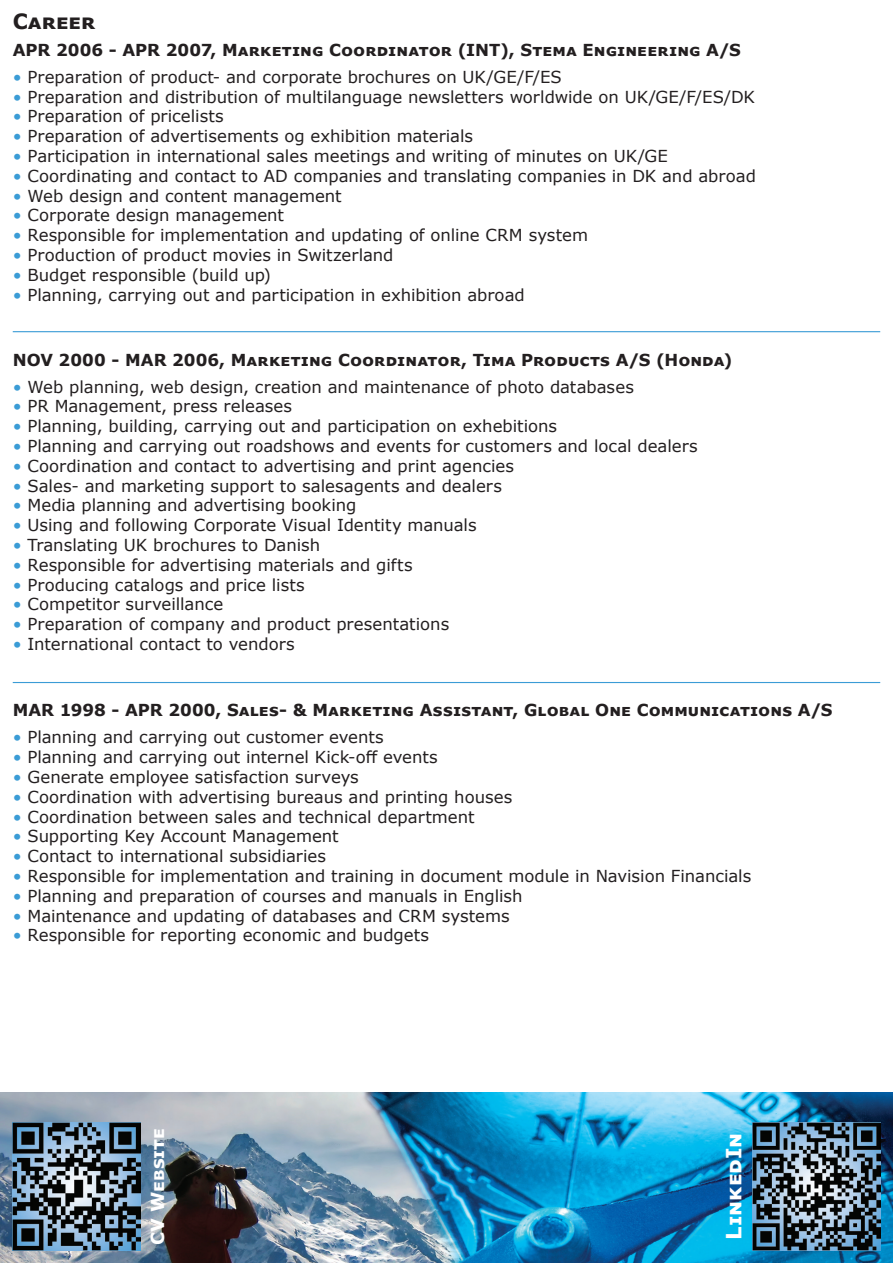
<style>
.page{position:relative;width:893px;height:1263px;background:#fff}
.page>*{position:absolute;margin:0;border:0;box-sizing:border-box;transform-origin:0 0}
.t1{font:700 21px "Verdana";color:#fff}
.t2{font:700 21px "Verdana";color:#231f20}
.t3{font:700 18px "Verdana";letter-spacing:.005em;color:#fff}
.t4{font:16.5px "Verdana";color:#231f20}
.t5{font:700 16.5px "Verdana";letter-spacing:.005em;color:#231f20}
.s1{color:#3b9cd6}
</style>
<div class="page">
<img style="left:0;top:1093px;width:893px;height:170px">
<img style="left:753px;top:1123px;width:127px;height:127px">
<img style="left:13px;top:1123px;width:127px;height:127px">
<hr style="left:13px;top:331px;width:867px;height:1px;background:#3b9cd6">
<hr style="left:13px;top:682px;width:867px;height:1px;background:#3b9cd6">
<p class="t2" style="left:13px;top:6px;width:84px">Career</p>
<p class="t5" style="left:13px;top:38px;width:730px">APR 2006 - APR 2007, Marketing Coordinator (INT), Stema Engineering A/S</p>
<p class="t4" style="left:13px;top:65px;width:551px"><span class="s1">•</span> Preparation of product- and corporate brochures on UK/GE/F/ES</p>
<p class="t4" style="left:13px;top:85px;width:744px"><span class="s1">•</span> Preparation and distribution of multilanguage newsletters worldwide on UK/GE/F/ES/DK</p>
<p class="t4" style="left:13px;top:105px;width:213px"><span class="s1">•</span> Preparation of pricelists</p>
<p class="t4" style="left:13px;top:125px;width:462px"><span class="s1">•</span> Preparation of advertisements og exhibition materials</p>
<p class="t4" style="left:13px;top:145px;width:657px"><span class="s1">•</span> Participation in international sales meetings and writing of minutes on UK/GE</p>
<p class="t4" style="left:13px;top:164px;width:745px"><span class="s1">•</span> Coordinating and contact to AD companies and translating companies in DK and abroad</p>
<p class="t4" style="left:13px;top:184px;width:330px"><span class="s1">•</span> Web design and content management</p>
<p class="t4" style="left:13px;top:204px;width:273px"><span class="s1">•</span> Corporate design management</p>
<p class="t4" style="left:13px;top:224px;width:577px"><span class="s1">•</span> Responsible for implementation and updating of online CRM system</p>
<p class="t4" style="left:13px;top:244px;width:382px"><span class="s1">•</span> Production of product movies in Switzerland</p>
<p class="t4" style="left:13px;top:263px;width:260px"><span class="s1">•</span> Budget responsible (build up)</p>
<p class="t4" style="left:13px;top:283px;width:514px"><span class="s1">•</span> Planning, carrying out and participation in exhibition abroad</p>
<p class="t5" style="left:13px;top:348px;width:721px">NOV 2000 - MAR 2006, Marketing Coordinator, Tima Products A/S (Honda)</p>
<p class="t4" style="left:13px;top:375px;width:623px"><span class="s1">•</span> Web planning, web design, creation and maintenance of photo databases</p>
<p class="t4" style="left:13px;top:395px;width:281px"><span class="s1">•</span> PR Management, press releases</p>
<p class="t4" style="left:13px;top:415px;width:546px"><span class="s1">•</span> Planning, building, carrying out and participation on exhebitions</p>
<p class="t4" style="left:13px;top:435px;width:687px"><span class="s1">•</span> Planning and carrying out roadshows and events for customers and local dealers</p>
<p class="t4" style="left:13px;top:454px;width:503px"><span class="s1">•</span> Coordination and contact to advertising and print agencies</p>
<p class="t4" style="left:13px;top:474px;width:491px"><span class="s1">•</span> Sales- and marketing support to salesagents and dealers</p>
<p class="t4" style="left:13px;top:494px;width:345px"><span class="s1">•</span> Media planning and advertising booking</p>
<p class="t4" style="left:13px;top:514px;width:465px"><span class="s1">•</span> Using and following Corporate Visual Identity manuals</p>
<p class="t4" style="left:13px;top:534px;width:309px"><span class="s1">•</span> Translating UK brochures to Danish</p>
<p class="t4" style="left:13px;top:553px;width:401px"><span class="s1">•</span> Responsible for advertising materials and gifts</p>
<p class="t4" style="left:13px;top:573px;width:294px"><span class="s1">•</span> Producing catalogs and price lists</p>
<p class="t4" style="left:13px;top:593px;width:212px"><span class="s1">•</span> Competitor surveillance</p>
<p class="t4" style="left:13px;top:613px;width:438px"><span class="s1">•</span> Preparation of company and product presentations</p>
<p class="t4" style="left:13px;top:633px;width:284px"><span class="s1">•</span> International contact to vendors</p>
<p class="t5" style="left:13px;top:699px;width:821px">MAR 1998 - APR 2000, Sales- &amp; Marketing Assistant, Global One Communications A/S</p>
<p class="t4" style="left:13px;top:726px;width:373px"><span class="s1">•</span> Planning and carrying out customer events</p>
<p class="t4" style="left:13px;top:746px;width:427px"><span class="s1">•</span> Planning and carrying out internel Kick-off events</p>
<p class="t4" style="left:13px;top:766px;width:348px"><span class="s1">•</span> Generate employee satisfaction surveys</p>
<p class="t4" style="left:13px;top:785px;width:501px"><span class="s1">•</span> Coordination with advertising bureaus and printing houses</p>
<p class="t4" style="left:13px;top:805px;width:463px"><span class="s1">•</span> Coordination between sales and technical department</p>
<p class="t4" style="left:13px;top:825px;width:327px"><span class="s1">•</span> Supporting Key Account Management</p>
<p class="t4" style="left:13px;top:845px;width:315px"><span class="s1">•</span> Contact to international subsidiaries</p>
<p class="t4" style="left:13px;top:865px;width:740px"><span class="s1">•</span> Responsible for implementation and training in document module in Navision Financials</p>
<p class="t4" style="left:13px;top:884px;width:511px"><span class="s1">•</span> Planning and preparation of courses and manuals in English</p>
<p class="t4" style="left:13px;top:904px;width:498px"><span class="s1">•</span> Maintenance and updating of databases and CRM systems</p>
<p class="t4" style="left:13px;top:924px;width:418px"><span class="s1">•</span> Responsible for reporting economic and budgets</p>
<p class="t3" style="left:145px;top:1245px;width:119px;rotate:-90deg">CV Website</p>
<p class="t1" style="left:719px;top:1240px;width:108px;rotate:-90deg">LinkedIn</p>
</div>
